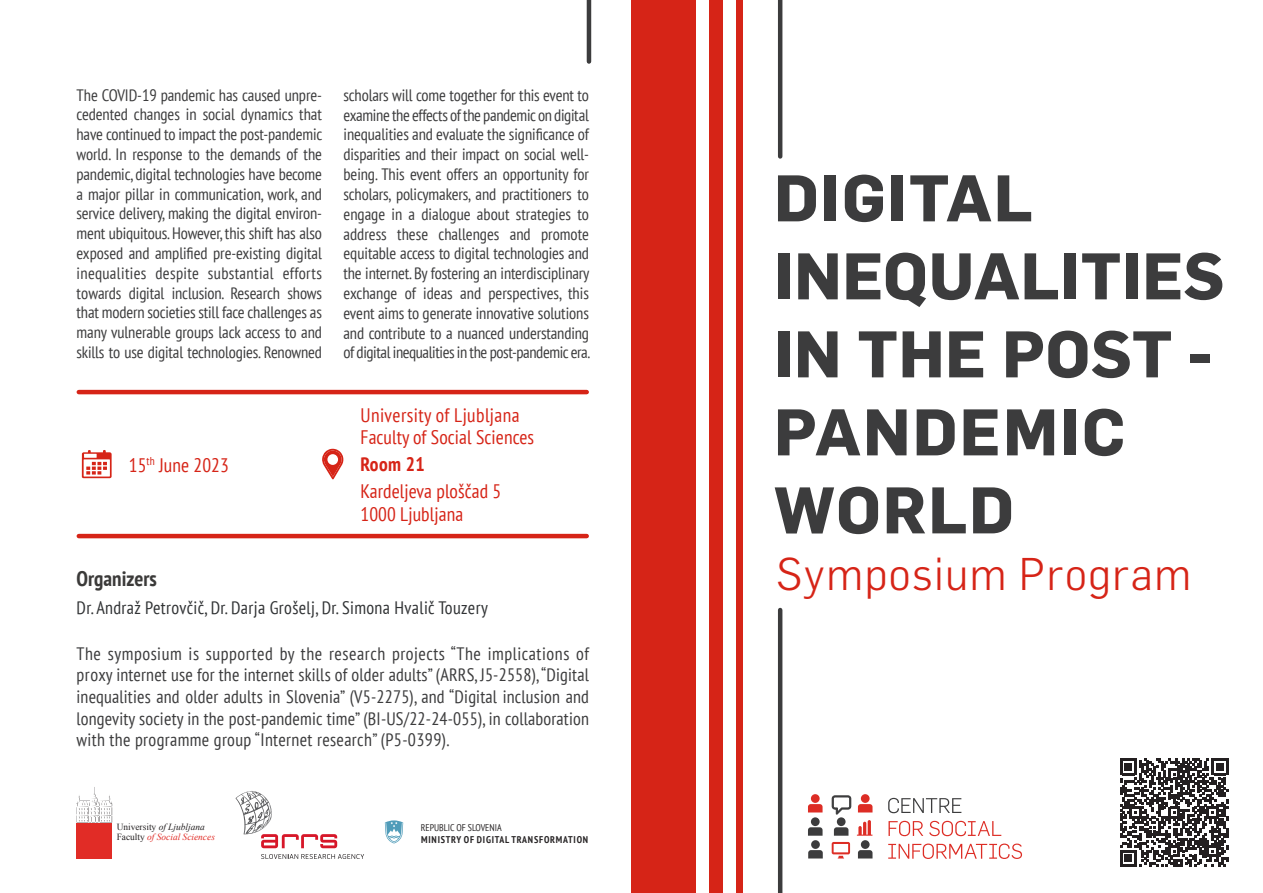
<style>
.page{position:relative;width:1263px;height:893px;background:#fff}
.page>*{position:absolute;margin:0;border:0;box-sizing:border-box;transform-origin:0 0}
.Flama_bold{font:700 64.5px "Flama";letter-spacing:.015em;color:#3c3c3d}
.Flama_bold-2{font:700 64.5px "Flama";letter-spacing:.035em;color:#3c3c3d}
.Flama_bold-3{font:300 45px "Flama";letter-spacing:.02em;color:#d62417}
.Flama_light{font:700 condensed 21px "PT Sans";color:#3b3a39}
.Flama_light-2{font:condensed 19.5px "PT Sans";letter-spacing:.005em;color:#d62417}
.Flama_light-3{font:700 condensed 19.5px "PT Sans";letter-spacing:.02em;color:#d62417}
.Flama_light-4{font:condensed 18px/21.6px "PT Sans";letter-spacing:.02em;color:#3c3c3d;text-align:justify}
.Flama_light-5{font:condensed 18px "PT Sans";letter-spacing:.02em;color:#313335}
.Flama_light-6{font:condensed 16.5px/19.8px "PT Sans";letter-spacing:-.015em;color:#3c3c3d;text-align:justify}
.Flama_light-7{font:700 condensed 9.75px "PT Sans";letter-spacing:.08em;color:#282526}
.Flama_light-8{font:condensed 9.75px "PT Sans";color:#282526}
.t1{font:9.45px/9.4px "Times New Roman";color:#231f20}
.s1{font-style:italic}
.s2{font-style:italic;color:#e12c26}
</style>
<div class="page">
<div style="left:631px;top:0;width:65px;height:893px;background:#d62417"></div>
<div style="left:709px;top:0;width:14px;height:893px;background:#d62417"></div>
<div style="left:736px;top:0;width:7px;height:893px;background:#d62417"></div>
<hr style="left:778px;top:0;width:4px;height:156px;background:#3c3c3d">
<hr style="left:587px;top:0;width:4px;height:62px;background:#3c3c3d">
<hr style="left:778px;top:610px;width:4px;height:283px;background:#3c3c3d">
<svg style="left:888px;top:798px;width:73px;height:15px"></svg>
<svg style="left:888px;top:821px;width:35px;height:15px"></svg>
<svg style="left:929px;top:821px;width:72px;height:15px"></svg>
<svg style="left:888px;top:843px;width:134px;height:16px"></svg>
<svg style="left:832px;top:842px;width:18px;height:16px"></svg>
<div style="left:811px;top:794px;width:9px;height:9px;background:#dd2d25;border-radius:50%"></div>
<svg style="left:808px;top:804px;width:14px;height:8px"></svg>
<div style="left:811px;top:817px;width:9px;height:9px;background:#3c3c3d;border-radius:50%"></div>
<svg style="left:808px;top:827px;width:14px;height:9px"></svg>
<svg style="left:831px;top:795px;width:41px;height:41px"></svg>
<div style="left:861px;top:840px;width:9px;height:9px;background:#3c3c3d;border-radius:50%"></div>
<svg style="left:858px;top:850px;width:14px;height:8px"></svg>
<div style="left:811px;top:840px;width:9px;height:9px;background:#3c3c3d;border-radius:50%"></div>
<svg style="left:808px;top:850px;width:15px;height:8px"></svg>
<div style="left:77px;top:823px;width:35px;height:36px;background:#e12c26"></div>
<svg style="left:77px;top:787px;width:35px;height:35px"></svg>
<svg style="left:235px;top:791px;width:102px;height:57px"></svg>
<svg style="left:261px;top:854px;width:103px;height:5px"></svg>
<hr style="left:79px;top:534px;width:508px;height:4px;background:#d62417">
<hr style="left:79px;top:390px;width:508px;height:4px;background:#d62417">
<svg style="left:322px;top:449px;width:22px;height:31px"></svg>
<svg style="left:82px;top:450px;width:30px;height:28px"></svg>
<svg style="left:1120px;top:758px;width:108px;height:109px"></svg>
<svg style="left:385px;top:820px;width:18px;height:23px"></svg>
<p class="Flama_light-6" style="left:77px;top:84px;width:247px">The COVID-19 pandemic has caused unpre&shy;cedented changes in social dynamics that have continued to impact the post-pandemic world. In response to the demands of the pandemic, digital technologies have become a major pillar in communication, work, and service delivery, making the digital environ&shy;ment ubiquitous. However, this shift has also exposed and amplified pre-existing digital inequalities despite substantial efforts towards digital inclusion. Research shows that modern societies still face challenges as many vulnerable groups lack access to and skills to use digital technologies. Renowned</p>
<p class="Flama_light-2" style="left:129px;top:452px;width:102px">15<sup>th</sup> June 2023</p>
<p class="Flama_light" style="left:77px;top:565px;width:82px">Organizers</p>
<p class="Flama_light-6" style="left:343px;top:85px;width:248px">scholars will come together for this event to examine the effects of the pandemic on digital inequalities and evaluate the significance of disparities and their impact on social well&shy;being. This event offers an opportunity for scholars, policymakers, and practitioners to engage in a dialogue about strategies to address these challenges and promote equitable access to digital technologies and the internet. By fostering an interdisciplinary exchange of ideas and perspectives, this event aims to generate innovative solutions and contribute to a nuanced understanding of digital inequalities in the post-pandemic era.</p>
<p class="Flama_light-2" style="left:360px;top:403px;width:160px">University of Ljubljana</p>
<p class="Flama_light-2" style="left:360px;top:425px;width:175px">Faculty of Social Sciences</p>
<p class="Flama_light-3" style="left:360px;top:452px;width:66px">Room 21</p>
<p class="Flama_light-2" style="left:360px;top:479px;width:142px">Kardeljeva ploščad 5</p>
<p class="Flama_light-2" style="left:360px;top:501px;width:104px">1000 Ljubljana</p>
<p class="Flama_light-5" style="left:77px;top:596px;width:413px">Dr. Andraž Petrovčič, Dr. Darja Grošelj, Dr. Simona Hvalič Touzery</p>
<p class="Flama_light-4" style="left:77px;top:642px;width:514px">The symposium is supported by the research projects “The implications of proxy internet use for the internet skills of older adults” (ARRS, J5-2558), “Digital inequalities and older adults in Slovenia” (V5-2275), and “Digital inclusion and longevity society in the post-pandemic time” (BI-US/22-24-055), in collaboration with the programme group “Internet research” (P5-0399).</p>
<p class="t1" style="left:117px;top:822px;width:100px">University <span class="s1">of Ljubljana<br></span>Faculty <span class="s2">of Social Sciences</span></p>
<p class="Flama_light-8" style="left:421px;top:822px;width:82px">REPUBLIC OF SLOVENIA</p>
<p class="Flama_light-7" style="left:421px;top:833px;width:168px">MINISTRY OF DIGITAL TRANSFORMATION</p>
<p class="Flama_bold" style="left:774px;top:152px;width:260px">DIGITAL</p>
<p class="Flama_bold" style="left:774px;top:230px;width:452px">INEQUALITIES</p>
<p class="Flama_bold" style="left:774px;top:308px;width:439px">IN THE POST -</p>
<p class="Flama_bold-2" style="left:774px;top:386px;width:353px">PANDEMIC</p>
<p class="Flama_bold" style="left:774px;top:464px;width:241px">WORLD</p>
<p class="Flama_bold-3" style="left:776px;top:547px;width:417px">Symposium Program</p>
</div>
